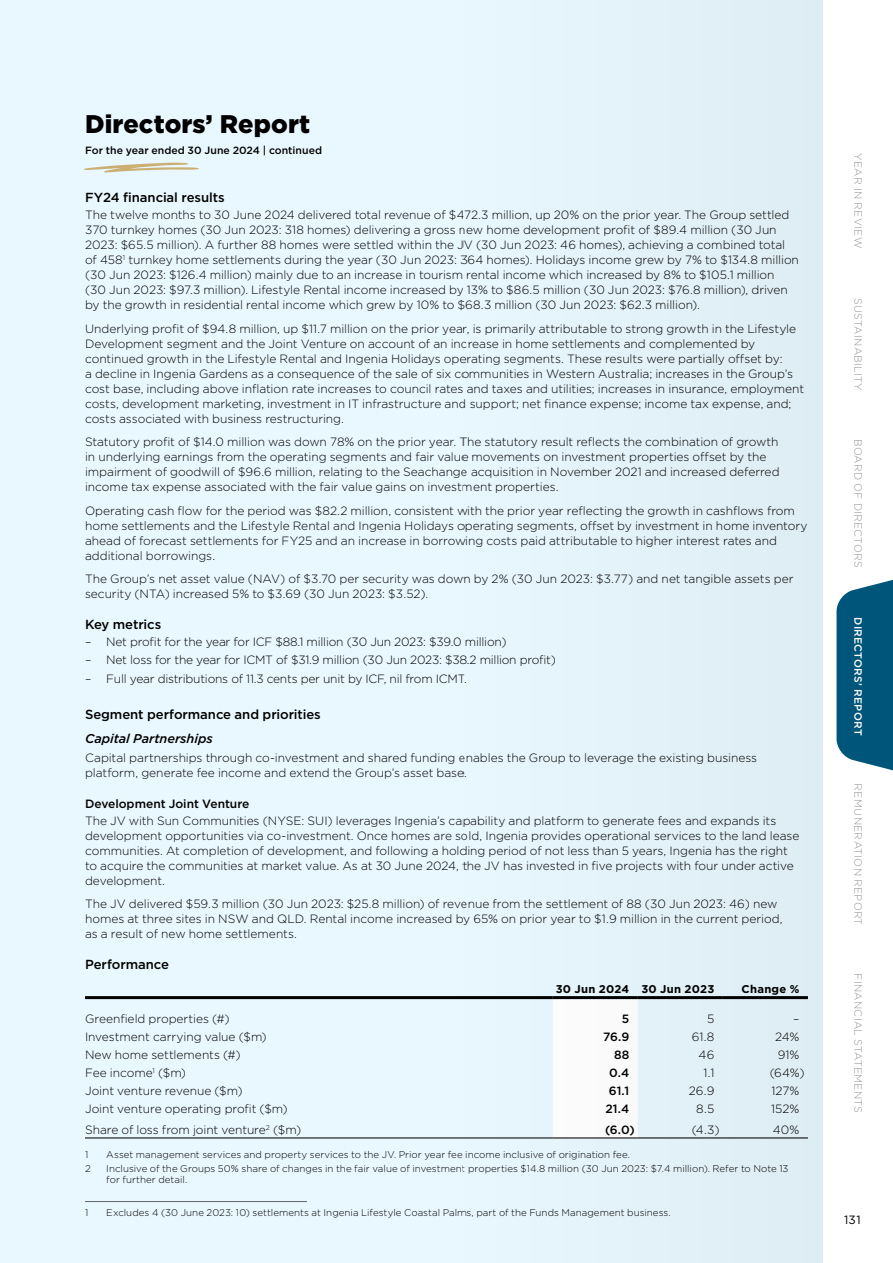
<style>
.page{position:relative;width:893px;height:1263px;background:#e9f7fe}
.page>*{position:absolute;margin:0;border:0;box-sizing:border-box;transform-origin:0 0}
.t1{font:900 25.5px "Gotham";letter-spacing:.005em;color:#000}
.t2{font:500 13.2px "Gotham";letter-spacing:-.005em;color:#000}
.t3{font:italic 500 12.75px "Gotham";letter-spacing:-.005em;color:#000}
.t4{font:300 12px/15px "Gotham";letter-spacing:-.005em;color:#000}
.t5{font:500 12px "Gotham";letter-spacing:-.005em;color:#000}
.t6{font:12px "Gotham";color:#000}
.t7{font:700 11.25px "Gotham";letter-spacing:.02em;color:#000}
.t8{font:300 10.5px "Gotham";letter-spacing:.025em;color:#939598}
.t9{font:500 10.5px "Gotham";letter-spacing:.005em;color:#000}
.t10{font:500 10.5px "Gotham";letter-spacing:.03em;color:#fff}
.t11{font:300 9.75px/10.5px "Gotham";letter-spacing:.005em;color:#000}
</style>
<div class="page">
<hr style="left:85px;top:1137px;width:468px;height:1px;background:#000">
<hr style="left:85px;top:996px;width:468px;height:3px;background:#000">
<hr style="left:85px;top:1201px;width:222px;height:1px;background:#5e6367">
<svg style="left:84px;top:163px;width:115px;height:10px"></svg>
<div style="left:463px;top:0;width:373px;height:1263px;background:#e3f1f8"></div>
<div style="left:823px;top:0;width:70px;height:1263px;background:#fff"></div>
<svg style="left:836px;top:579px;width:57px;height:192px"></svg>
<h1 class="t1" style="left:85px;top:107px;width:227px">Directors’ Report</h1>
<p class="t9" style="left:85px;top:143px;width:239px">For the year ended 30 June 2024 | continued</p>
<p class="t2" style="left:85px;top:189px;width:141px">FY24 financial results</p>
<p class="t4" style="left:85px;top:207px;width:715px">The twelve months to 30 June 2024 delivered total revenue of $472.3 million, up 20% on the prior year. The Group settled 370 turnkey homes (30 Jun 2023: 318 homes) delivering a gross new home development profit of $89.4 million (30 Jun 2023: $65.5 million). A further 88 homes were settled within the JV (30 Jun 2023: 46 homes), achieving a combined total of 458<sup>1</sup> turnkey home settlements during the year (30 Jun 2023: 364 homes). Holidays income grew by 7% to $134.8 million (30 Jun 2023: $126.4 million) mainly due to an increase in tourism rental income which increased by 8% to $105.1 million<br>(30 Jun 2023: $97.3 million). Lifestyle Rental income increased by 13% to $86.5 million (30 Jun 2023: $76.8 million), driven by the growth in residential rental income which grew by 10% to $68.3 million (30 Jun 2023: $62.3 million).</p>
<p class="t4" style="left:85px;top:320px;width:721px">Underlying profit of $94.8 million, up $11.7 million on the prior year, is primarily attributable to strong growth in the Lifestyle Development segment and the Joint Venture on account of an increase in home settlements and complemented by continued growth in the Lifestyle Rental and Ingenia Holidays operating segments. These results were partially offset by:<br>a decline in Ingenia Gardens as a consequence of the sale of six communities in Western Australia; increases in the Group’s cost base, including above inflation rate increases to council rates and taxes and utilities; increases in insurance, employment costs, development marketing, investment in IT infrastructure and support; net finance expense; income tax expense, and; costs associated with business restructuring.</p>
<p class="t4" style="left:85px;top:434px;width:696px">Statutory profit of $14.0 million was down 78% on the prior year. The statutory result reflects the combination of growth in underlying earnings from the operating segments and fair value movements on investment properties offset by the impairment of goodwill of $96.6 million, relating to the Seachange acquisition in November 2021 and increased deferred income tax expense associated with the fair value gains on investment properties.</p>
<p class="t4" style="left:85px;top:502px;width:724px">Operating cash flow for the period was $82.2 million, consistent with the prior year reflecting the growth in cashflows from home settlements and the Lifestyle Rental and Ingenia Holidays operating segments, offset by investment in home inventory ahead of forecast settlements for FY25 and an increase in borrowing costs paid attributable to higher interest rates and additional borrowings.</p>
<p class="t4" style="left:85px;top:571px;width:710px">The Group’s net asset value (NAV) of $3.70 per security was down by 2% (30 Jun 2023: $3.77) and net tangible assets per security (NTA) increased 5% to $3.69 (30 Jun 2023: $3.52).</p>
<p class="t2" style="left:85px;top:616px;width:78px">Key metrics</p>
<p class="t4" style="left:85px;top:634px;width:423px">– Net profit for the year for ICF $88.1 million (30 Jun 2023: $39.0 million)</p>
<p class="t4" style="left:85px;top:652px;width:472px">– Net loss for the year for ICMT of $31.9 million (30 Jun 2023: $38.2 million profit)</p>
<p class="t4" style="left:85px;top:671px;width:383px">– Full year distributions of 11.3 cents per unit by ICF, nil from ICMT.</p>
<p class="t2" style="left:85px;top:705px;width:237px">Segment performance and priorities</p>
<p class="t3" style="left:85px;top:730px;width:129px">Capital Partnerships</p>
<p class="t4" style="left:85px;top:750px;width:674px">Capital partnerships through co-investment and shared funding enables the Group to leverage the existing business platform, generate fee income and extend the Group’s asset base.</p>
<p class="t5" style="left:85px;top:795px;width:166px">Development Joint Venture</p>
<p class="t4" style="left:85px;top:813px;width:716px">The JV with Sun Communities (NYSE: SUI) leverages Ingenia’s capability and platform to generate fees and expands its development opportunities via co-investment. Once homes are sold, Ingenia provides operational services to the land lease communities. At completion of development, and following a holding period of not less than 5 years, Ingenia has the right to acquire the communities at market value. As at 30 June 2024, the JV has invested in five projects with four under active development.</p>
<p class="t4" style="left:85px;top:896px;width:699px">The JV delivered $59.3 million (30 Jun 2023: $25.8 million) of revenue from the settlement of 88 (30 Jun 2023: 46) new homes at three sites in NSW and QLD. Rental income increased by 65% on prior year to $1.9 million in the current period, as a result of new home settlements.</p>
<p class="t2" style="left:85px;top:956px;width:86px">Performance</p>
<p class="t7" style="left:556px;top:982px;width:160px">30 Jun 2024 30 Jun 2023</p>
<p class="t7" style="left:742px;top:982px;width:59px">Change %</p>
<p class="t4" style="left:85px;top:1010px;width:146px">Greenfield properties (#)</p>
<p class="t5" style="left:622px;top:1010px;width:9px">5</p>
<p class="t4" style="left:707px;top:1010px;width:9px">5</p>
<p class="t4" style="left:793px;top:1010px;width:8px">–</p>
<p class="t4" style="left:85px;top:1028px;width:183px">Investment carrying value ($m)</p>
<p class="t5" style="left:603px;top:1028px;width:28px">76.9</p>
<p class="t4" style="left:692px;top:1028px;width:24px">61.8</p>
<p class="t4" style="left:775px;top:1028px;width:26px">24%</p>
<p class="t4" style="left:85px;top:1047px;width:157px">New home settlements (#)</p>
<p class="t5" style="left:614px;top:1047px;width:17px">88</p>
<p class="t4" style="left:699px;top:1047px;width:17px">46</p>
<p class="t4" style="left:778px;top:1047px;width:23px">91%</p>
<p class="t4" style="left:85px;top:1065px;width:103px">Fee income<sup>1</sup> ($m)</p>
<p class="t5" style="left:609px;top:1065px;width:22px">0.4</p>
<p class="t4" style="left:704px;top:1065px;width:12px">1.1</p>
<p class="t4" style="left:770px;top:1065px;width:36px">(64%)</p>
<p class="t4" style="left:85px;top:1083px;width:159px">Joint venture revenue ($m)</p>
<p class="t5" style="left:609px;top:1083px;width:22px">61.1</p>
<p class="t4" style="left:689px;top:1083px;width:27px">26.9</p>
<p class="t4" style="left:772px;top:1083px;width:29px">127%</p>
<p class="t4" style="left:85px;top:1101px;width:204px">Joint venture operating profit ($m)</p>
<p class="t5" style="left:606px;top:1101px;width:25px">21.4</p>
<p class="t4" style="left:696px;top:1101px;width:20px">8.5</p>
<p class="t4" style="left:771px;top:1101px;width:30px">152%</p>
<p class="t4" style="left:85px;top:1122px;width:218px">Share of loss from joint venture<sup>2</sup> ($m)</p>
<p class="t5" style="left:605px;top:1121px;width:31px">(6.0)</p>
<p class="t4" style="left:692px;top:1122px;width:29px">(4.3)</p>
<p class="t4" style="left:773px;top:1122px;width:28px">40%</p>
<p class="t11" style="left:85px;top:1148px;width:5px">1</p>
<p class="t11" style="left:106px;top:1148px;width:525px">Asset management services and property services to the JV. Prior year fee income inclusive of origination fee.</p>
<p class="t11" style="left:85px;top:1163px;width:7px">2</p>
<p class="t11" style="left:106px;top:1163px;width:684px">Inclusive of the Groups 50% share of changes in the fair value of investment properties $14.8 million (30 Jun 2023: $7.4 million). Refer to Note 13 for further detail.</p>
<p class="t11" style="left:85px;top:1207px;width:5px">1</p>
<p class="t11" style="left:106px;top:1207px;width:566px">Excludes 4 (30 June 2023: 10) settlements at Ingenia Lifestyle Coastal Palms, part of the Funds Management business.</p>
<p class="t8" style="left:865px;top:153px;width:97px;rotate:90deg">YEAR IN REVIEW</p>
<p class="t8" style="left:865px;top:298px;width:94px;rotate:90deg">SUSTAINABILITY</p>
<p class="t8" style="left:865px;top:439px;width:131px;rotate:90deg">BOARD OF DIRECTORS</p>
<p class="t10" style="left:865px;top:617px;width:120px;rotate:90deg">DIRECTORS’ REPORT</p>
<p class="t8" style="left:865px;top:783px;width:143px;rotate:90deg">REMUNERATION REPORT</p>
<p class="t8" style="left:865px;top:973px;width:141px;rotate:90deg">FINANCIAL STATEMENTS</p>
<p class="t6" style="left:844px;top:1212px;width:18px">131</p>
</div>
